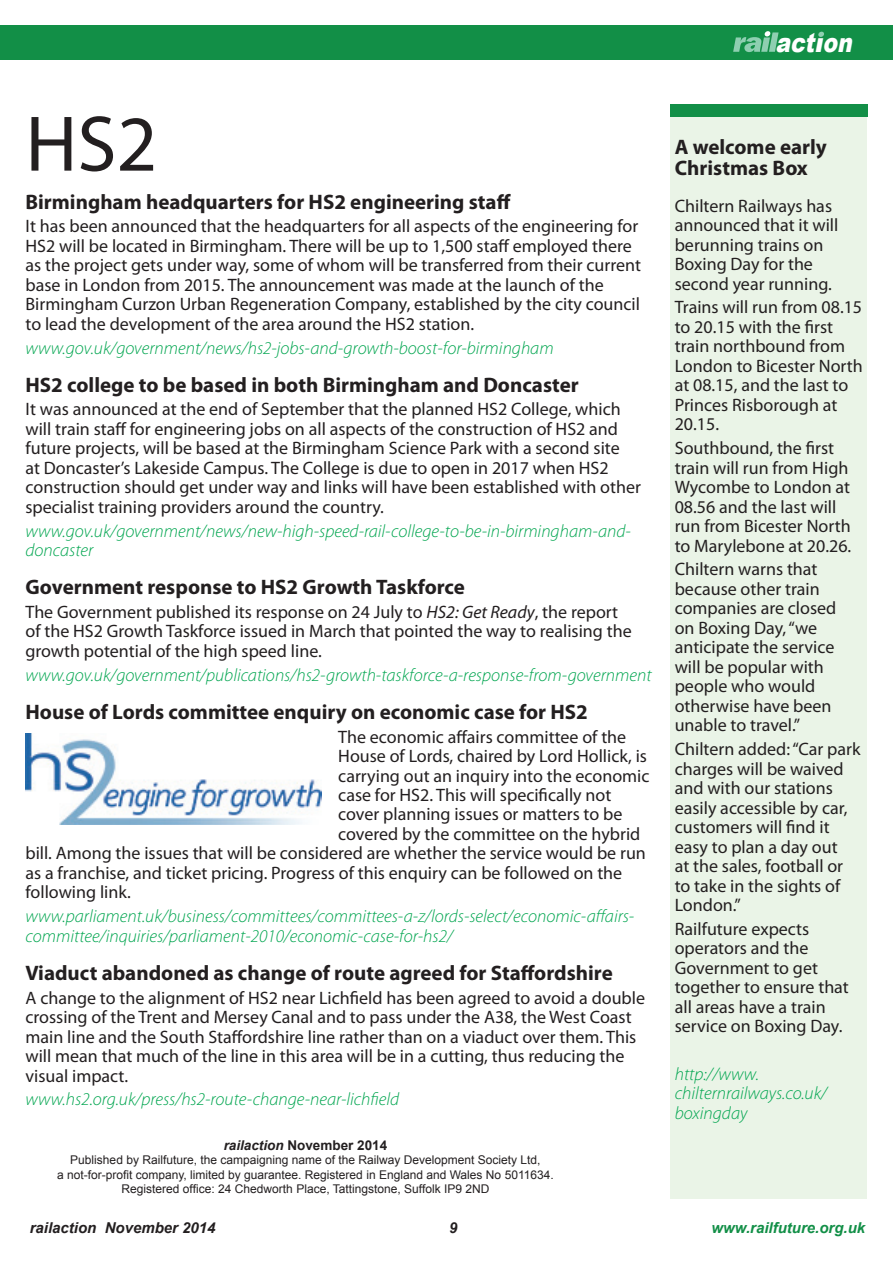
<style>
.page{position:relative;width:893px;height:1263px;background:#fff}
.page>*{position:absolute;margin:0;border:0;box-sizing:border-box;transform-origin:0 0}
.t1{font:79.5px "Myriad Pro";color:#231f20}
.t2{font:italic 900 26.7px "Arial";color:#fff;scale:.81 1}
.t3{font:700 21px/21px "Myriad Pro";color:#231f20}
.t4{font:18px/19.5px "Myriad Pro";color:#231f20}
.t5{font:italic 300 18px/19.5px "Myriad Pro";color:#00a54f}
.t6{font:italic 700 15px "Arial";color:#231f20}
.t7{font:italic 700 15px "Arial";color:#128f47}
.t8{font:700 13.5px "Arial";color:#231f20}
.t9{font:12px/14.4px "Arial";color:#231f20;text-align:center}
.s1{font-style:italic}
</style>
<div class="page">
<div style="left:0;top:26px;width:893px;height:34px;background:#128f47"></div>
<svg style="left:733px;top:31px;width:46px;height:21px"></svg>
<svg style="left:818px;top:32px;width:6px;height:5px"></svg>
<div style="left:670px;top:104px;width:197px;height:1095px;background:#eaf4e7"></div>
<div style="left:670px;top:104px;width:197px;height:13px;background:#128f47"></div>
<img style="left:26px;top:733px;width:295px;height:92px">
<h2 class="t2" style="left:775px;top:23px;width:104px">action</h2>
<h1 class="t1" style="left:26px;top:95px;width:133px">HS2</h1>
<p class="t3" style="left:26px;top:190px;width:487px">Birmingham headquarters for HS2 engineering staff</p>
<p class="t4" style="left:26px;top:216px;width:617px">It has been announced that the headquarters for all aspects of the engineering for HS2 will be located in Birmingham. There will be up to 1,500 staff employed there as the project gets under way, some of whom will be transferred from their current base in London from 2015. The announcement was made at the launch of the Birmingham Curzon Urban Regeneration Company, established by the city council to lead the development of the area around the HS2 station.</p>
<p class="t5" style="left:26px;top:338px;width:530px">www.gov.uk/government/news/hs2-jobs-and-growth-boost-for-birmingham</p>
<p class="t3" style="left:26px;top:373px;width:555px">HS2 college to be based in both Birmingham and Doncaster</p>
<p class="t4" style="left:26px;top:399px;width:617px">It was announced at the end of September that the planned HS2 College, which will train staff for engineering jobs on all aspects of the construction of HS2 and future projects, will be based at the Birmingham Science Park with a second site<br>at Doncaster’s Lakeside Campus. The College is due to open in 2017 when HS2 construction should get under way and links will have been established with other specialist training providers around the country.</p>
<p class="t5" style="left:26px;top:521px;width:607px">www.gov.uk/government/news/new-high-speed-rail-college-to-be-in-birmingham-and&shy;doncaster</p>
<p class="t3" style="left:26px;top:576px;width:441px">Government response to HS2 Growth Taskforce</p>
<p class="t4" style="left:26px;top:602px;width:608px">The Government published its response on 24 July to <span class="s1">HS2: Get Ready</span>, the report of the HS2 Growth Taskforce issued in March that pointed the way to realising the growth potential of the high speed line.</p>
<p class="t5" style="left:26px;top:665px;width:628px">www.gov.uk/government/publications/hs2-growth-taskforce-a-response-from-government</p>
<p class="t3" style="left:26px;top:700px;width:564px">House of Lords committee enquiry on economic case for HS2</p>
<p class="t4" style="left:338px;top:726px;width:290px">The economic affairs committee of the</p>
<p class="t4" style="left:338px;top:746px;width:310px">House of Lords, chaired by Lord Hollick, is</p>
<p class="t4" style="left:338px;top:765px;width:313px">carrying out an inquiry into the economic</p>
<p class="t4" style="left:338px;top:785px;width:275px">case for HS2. This will specifically not</p>
<p class="t4" style="left:338px;top:804px;width:286px">cover planning issues or matters to be</p>
<p class="t4" style="left:338px;top:824px;width:304px">covered by the committee on the hybrid</p>
<p class="t4" style="left:26px;top:843px;width:622px">bill. Among the issues that will be considered are whether the service would be run</p>
<p class="t4" style="left:26px;top:863px;width:598px">as a franchise, and ticket pricing. Progress of this enquiry can be followed on the</p>
<p class="t4" style="left:26px;top:882px;width:107px">following link.</p>
<p class="t5" style="left:26px;top:907px;width:610px">www.parliament.uk/business/committees/committees-a-z/lords-select/economic-affairs&shy;committee/inquiries/parliament-2010/economic-case-for-hs2/</p>
<p class="t3" style="left:26px;top:961px;width:589px">Viaduct abandoned as change of route agreed for Staffordshire</p>
<p class="t4" style="left:26px;top:987px;width:621px">A change to the alignment of HS2 near Lichfield has been agreed to avoid a double crossing of the Trent and Mersey Canal and to pass under the A38, the West Coast main line and the South Staffordshire line rather than on a viaduct over them. This will mean that much of the line in this area will be in a cutting, thus reducing the visual impact.</p>
<p class="t5" style="left:26px;top:1090px;width:375px">www.hs2.org.uk/press/hs2-route-change-near-lichfield</p>
<p class="t8" style="left:224px;top:1136px;width:165px"><span class="s1">railaction</span> November 2014</p>
<p class="t9" style="left:57px;top:1153px;width:498px">Published by Railfuture, the campaigning name of the Railway Development Society Ltd,<br>a not-for-profit company, limited by guarantee. Registered in England and Wales No 5011634.<br>Registered office: 24 Chedworth Place, Tattingstone, Suffolk IP9 2ND</p>
<p class="t3" style="left:675px;top:136px;width:154px">A welcome early<br>Christmas Box</p>
<p class="t4" style="left:675px;top:196px;width:165px">Chiltern Railways has announced that it will berunning trains on<br>Boxing Day for the second year running.</p>
<p class="t4" style="left:675px;top:297px;width:190px">Trains will run from 08.15 to 20.15 with the first train northbound from<br>London to Bicester North at 08.15, and the last to<br>Princes Risborough at<br>20.15.</p>
<p class="t4" style="left:675px;top:438px;width:178px">Southbound, the first train will run from High<br>Wycombe to London at<br>08.56 and the last will run from Bicester North to Marylebone at 20.26.</p>
<p class="t4" style="left:675px;top:559px;width:163px">Chiltern warns that because other train companies are closed on Boxing Day, “we anticipate the service will be popular with people who would otherwise have been unable to travel.”</p>
<p class="t4" style="left:675px;top:739px;width:187px">Chiltern added: “Car park charges will be waived and with our stations easily accessible by car, customers will find it easy to plan a day out<br>at the sales, football or to take in the sights of<br>London.”</p>
<p class="t4" style="left:675px;top:919px;width:176px">Railfuture expects operators and the<br>Government to get together to ensure that all areas have a train service on Boxing Day.</p>
<p class="t5" style="left:675px;top:1065px;width:154px">http://www. chilternrailways.co.uk/ boxingday</p>
<p class="t6" style="left:30px;top:1218px;width:187px">railaction November 2014</p>
<p class="t6" style="left:449px;top:1218px;width:10px">9</p>
<p class="t7" style="left:712px;top:1218px;width:155px">www.railfuture.org.uk</p>
</div>
